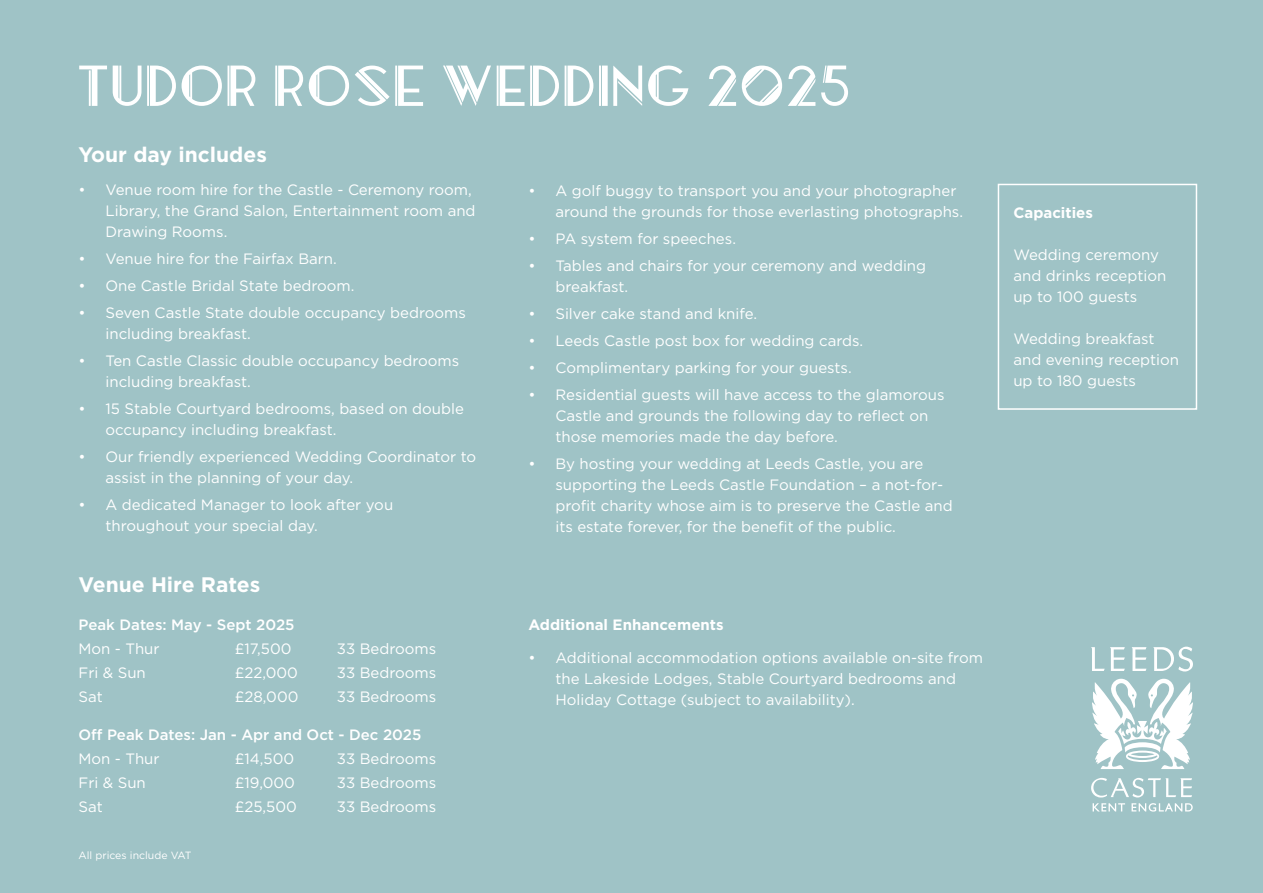
<style>
.page{position:relative;width:1263px;height:893px;background:#9fc3c6}
.page>*{position:absolute;margin:0;border:0;box-sizing:border-box;transform-origin:0 0}
.t1{font:57.6px "Cormier Double";color:#fff}
.t2{font:700 21px "Gotham";color:#fff}
.t3{font:15px/21px "Gotham";color:#fff}
.t4{font:500 15px "Gotham";color:#fff}
.t5{font:700 15px "Gotham";color:#fff}
.t6{font:10.5px "Gotham";color:#fff}
</style>
<div class="page">
<div style="left:998px;top:184px;width:199px;height:226px;border:2px solid #fff"></div>
<svg style="left:1091px;top:647px;width:34px;height:24px"></svg>
<svg style="left:1132px;top:647px;width:14px;height:24px"></svg>
<svg style="left:1153px;top:647px;width:40px;height:24px"></svg>
<svg style="left:1091px;top:778px;width:101px;height:19px"></svg>
<svg style="left:1092px;top:803px;width:33px;height:8px"></svg>
<svg style="left:1131px;top:803px;width:62px;height:9px"></svg>
<svg style="left:1092px;top:679px;width:101px;height:90px"></svg>
<h1 class="t1" style="left:76px;top:54px;width:776px">TUDOR ROSE WEDDING 2025</h1>
<h2 class="t2" style="left:79px;top:141px;width:190px">Your day includes</h2>
<p class="t3" style="left:106px;top:179px;width:372px;text-indent:-27px">• Venue room hire for the Castle - Ceremony room,<br>Library, the Grand Salon, Entertainment room and<br>Drawing Rooms.</p>
<p class="t3" style="left:79px;top:248px;width:260px">• Venue hire for the Fairfax Barn.</p>
<p class="t3" style="left:79px;top:275px;width:278px">• One Castle Bridal State bedroom.</p>
<p class="t3" style="left:106px;top:302px;width:362px;text-indent:-27px">• Seven Castle State double occupancy bedrooms including breakfast.</p>
<p class="t3" style="left:106px;top:350px;width:355px;text-indent:-27px">• Ten Castle Classic double occupancy bedrooms including breakfast.</p>
<p class="t3" style="left:106px;top:398px;width:360px;text-indent:-27px">• 15 Stable Courtyard bedrooms, based on double occupancy including breakfast.</p>
<p class="t3" style="left:106px;top:446px;width:372px;text-indent:-27px">• Our friendly experienced Wedding Coordinator to assist in the planning of your day.</p>
<p class="t3" style="left:106px;top:494px;width:289px;text-indent:-27px">• A dedicated Manager to look after you throughout your special day.</p>
<h2 class="t2" style="left:79px;top:571px;width:183px">Venue Hire Rates</h2>
<p class="t4" style="left:79px;top:615px;width:218px">Peak Dates: May - Sept 2025</p>
<p class="t3" style="left:79px;top:636px;width:83px;line-height:24px">Mon - Thur<br>Fri &amp; Sun<br>Sat</p>
<p class="t4" style="left:79px;top:725px;width:344px">Off Peak Dates: Jan - Apr and Oct - Dec 2025</p>
<p class="t3" style="left:79px;top:746px;width:83px;line-height:24px">Mon - Thur<br>Fri &amp; Sun<br>Sat</p>
<p class="t3" style="left:337px;top:636px;width:101px;line-height:24px;text-align:justify">33 Bedrooms 33 Bedrooms 33 Bedrooms</p>
<p class="t3" style="left:235px;top:636px;width:65px;line-height:24px">£17,500 £22,000 £28,000</p>
<p class="t3" style="left:337px;top:746px;width:101px;line-height:24px;text-align:justify">33 Bedrooms 33 Bedrooms 33 Bedrooms</p>
<p class="t3" style="left:235px;top:746px;width:64px;line-height:24px">£14,500 £19,000 £25,500</p>
<p class="t6" style="left:79px;top:848px;width:115px">All prices include VAT</p>
<p class="t3" style="left:555px;top:180px;width:409px;text-indent:-27px">• A golf buggy to transport you and your photographer around the grounds for those everlasting photographs.</p>
<p class="t3" style="left:528px;top:228px;width:209px">• PA system for speeches.</p>
<p class="t3" style="left:555px;top:255px;width:372px;text-indent:-27px">• Tables and chairs for your ceremony and wedding breakfast.</p>
<p class="t3" style="left:528px;top:303px;width:230px">• Silver cake stand and knife.</p>
<p class="t3" style="left:528px;top:330px;width:336px">• Leeds Castle post box for wedding cards.</p>
<p class="t3" style="left:528px;top:357px;width:325px">• Complimentary parking for your guests.</p>
<p class="t3" style="left:555px;top:384px;width:391px;text-indent:-27px">• Residential guests will have access to the glamorous<br>Castle and grounds the following day to reflect on those memories made the day before.</p>
<p class="t3" style="left:555px;top:453px;width:399px;text-indent:-27px">• By hosting your wedding at Leeds Castle, you are supporting the Leeds Castle Foundation – a not-for&shy;profit charity whose aim is to preserve the Castle and its estate forever, for the benefit of the public.</p>
<p class="t5" style="left:528px;top:615px;width:197px">Additional Enhancements</p>
<p class="t3" style="left:555px;top:647px;width:429px;text-indent:-27px">• Additional accommodation options available on-site from the Lakeside Lodges, Stable Courtyard bedrooms and<br>Holiday Cottage (subject to availability).</p>
<p class="t5" style="left:1013px;top:203px;width:81px">Capacities</p>
<p class="t3" style="left:1013px;top:244px;width:154px">Wedding ceremony and drinks reception up to 100 guests</p>
<p class="t3" style="left:1013px;top:328px;width:167px">Wedding breakfast and evening reception up to 180 guests</p>
</div>
